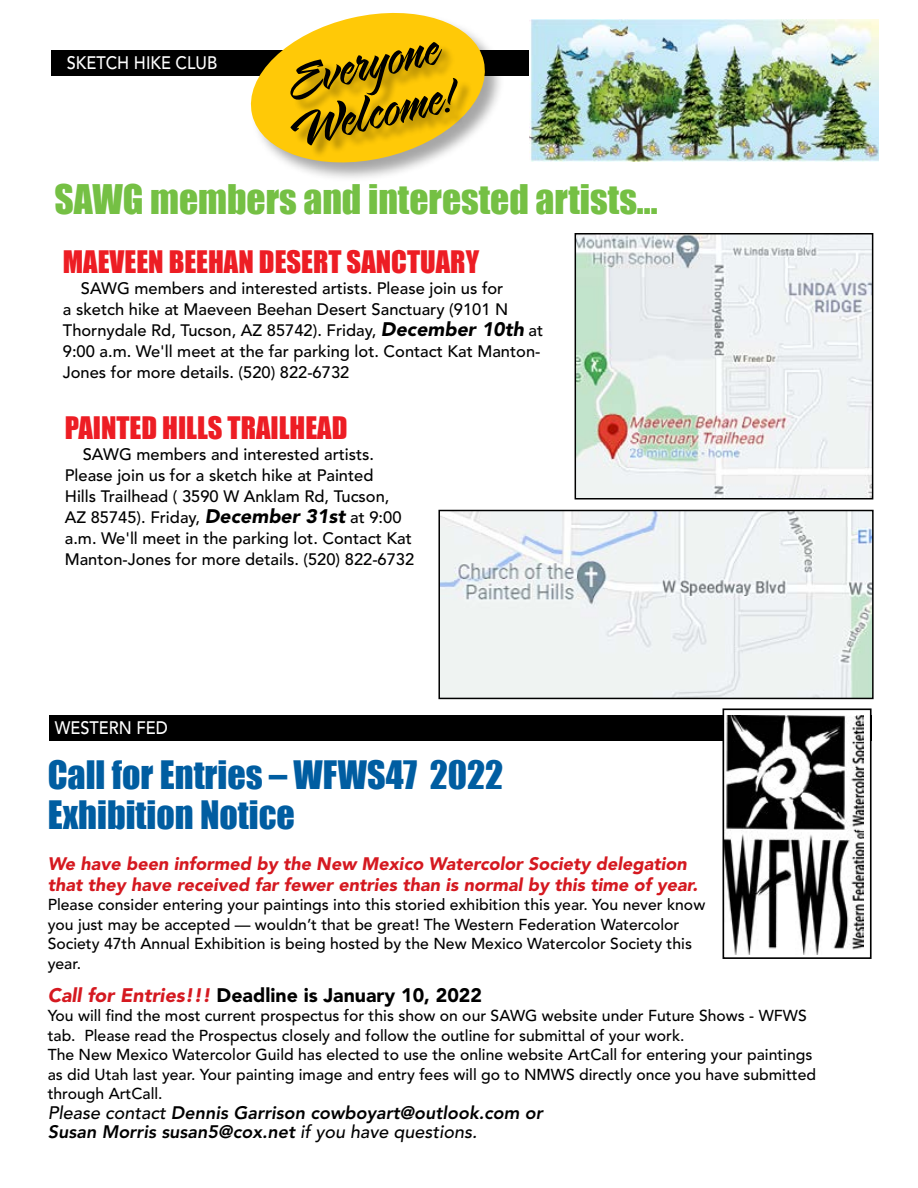
<style>
.page{position:relative;width:918px;height:1188px;background:#fff}
.page>*{position:absolute;margin:0;border:0;box-sizing:border-box;transform-origin:0 0}
.t1{font:60px/49.5px "LHF Sarah Script Neue";color:#000}
.t2{font:37.5px "Impact";color:#75c044}
.t3{font:36px/40.5px "Impact";color:#005da1}
.t4{font:28.5px "Impact";color:#ed1d24}
.t5{font:900 19.5px "Avenir LT Std";color:#000}
.t6{font:italic 900 18px/21px "Avenir LT Std";color:#d51920}
.t7{font:italic 800 18px/19.5px "Avenir LT Std";color:#000}
.t8{font:500 18px "Avenir LT Std";color:#fff;scale:.91 1}
.t9{font:500 16.5px/21px "Avenir LT Std";color:#000}
.t10{font:500 15.75px/19.5px "Avenir LT Std";color:#000}
.s1{font-weight:900;font-style:italic;font-size:19.5px}
.s2{font-style:italic;color:#d51920}
.s3{font-weight:500}
</style>
<div class="page">
<div style="left:51px;top:50px;width:810px;height:26px;background:#000"></div>
<img style="left:529px;top:19px;width:350px;height:142px">
<img style="left:578px;top:236px;width:292px;height:261px">
<div style="left:575px;top:233px;width:298px;height:267px;border:2px solid #000"></div>
<img style="left:441px;top:513px;width:430px;height:183px">
<div style="left:438px;top:510px;width:436px;height:189px;border:2px solid #000"></div>
<div style="left:251px;top:13px;width:254px;height:169px;background:#000;opacity:.35"></div>
<svg style="left:250px;top:12px;width:243px;height:160px"></svg>
<div style="left:293px;top:44px;width:180px;height:114px;background:#000;opacity:.3"></div>
<div style="left:49px;top:715px;width:823px;height:26px;background:#000"></div>
<div style="left:723px;top:709px;width:148px;height:249px;background:#fff"></div>
<img style="left:726px;top:716px;width:138px;height:239px">
<div style="left:723px;top:708px;width:149px;height:251px;border:2px solid #000"></div>
<p class="t8" style="left:67px;top:53px;width:167px">SKETCH HIKE CLUB</p>
<h1 class="t1" style="left:279px;top:64px;width:172px;rotate:-13deg">Everyone<br>Welcome!</h1>
<h2 class="t2" style="left:55px;top:171px;width:605px">SAWG members and interested artists...</h2>
<h3 class="t4" style="left:63px;top:240px;width:418px">MAEVEEN BEEHAN DESERT SANCTUARY</h3>
<p class="t9" style="left:63px;top:278px;width:482px;text-indent:18px">SAWG members and interested artists. Please join us for<br>a sketch hike at Maeveen Beehan Desert Sanctuary (9101 N Thornydale Rd, Tucson, AZ 85742). Friday, <span class="s1">December 10th</span> at 9:00 a.m. We'll meet at the far parking lot. Contact Kat Manton-Jones for more details. (520) 822-6732</p>
<h3 class="t4" style="left:65px;top:406px;width:284px">PAINTED HILLS TRAILHEAD</h3>
<p class="t9" style="left:65px;top:445px;width:351px;text-indent:18px">SAWG members and interested artists.<br>Please join us for a sketch hike at Painted<br>Hills Trailhead ( 3590 W Anklam Rd, Tucson, AZ 85745). Friday, <span class="s1">December 31st</span> at 9:00 a.m. We'll meet in the parking lot. Contact Kat Manton-Jones for more details. (520) 822-6732</p>
<p class="t8" style="left:55px;top:718px;width:126px">WESTERN FED</p>
<h3 class="t3" style="left:48px;top:753px;width:457px">Call for Entries – WFWS47 2022<br>Exhibition Notice</h3>
<p class="t6" style="left:48px;top:853px;width:652px">We have been informed by the New Mexico Watercolor Society delegation that they have received far fewer entries than is normal by this time of year.</p>
<p class="t10" style="left:48px;top:895px;width:659px">Please consider entering your paintings into this storied exhibition this year. You never know you just may be accepted — wouldn’t that be great! The Western Federation Watercolor Society 47th Annual Exhibition is being hosted by the New Mexico Watercolor Society this year.</p>
<p class="t5" style="left:48px;top:983px;width:436px"><span class="s2">Call for Entries!!!</span> Deadline is January 10, 2022</p>
<p class="t10" style="left:48px;top:1006px;width:770px">You will find the most current prospectus for this show on our SAWG website under Future Shows - WFWS tab. Please read the Prospectus closely and follow the outline for submittal of your work.<br>The New Mexico Watercolor Guild has elected to use the online website ArtCall for entering your paintings as did Utah last year. Your painting image and entry fees will go to NMWS directly once you have submitted through ArtCall.</p>
<p class="t7" style="left:48px;top:1103px;width:497px"><span class="s3">Please contact</span> Dennis Garrison cowboyart@outlook.com or<br>Susan Morris susan5@cox.net <span class="s3">if you have questions.</span></p>
</div>
